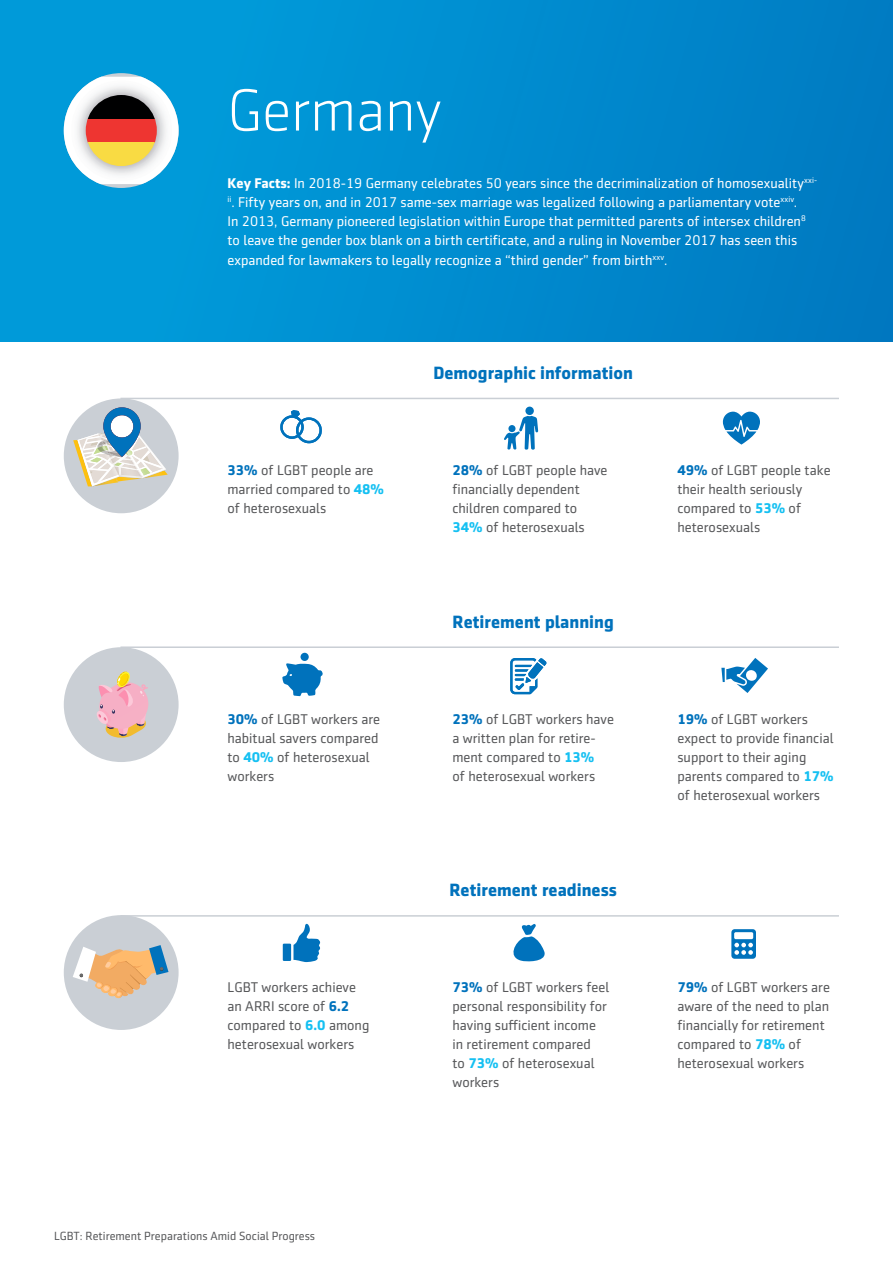
<style>
.page{position:relative;width:893px;height:1263px;background:#fff}
.page>*{position:absolute;margin:0;border:0;box-sizing:border-box;transform-origin:0 0}
.t1{font:300 60px "Sentico Sans DT";color:#fff}
.t2{font:700 18px "Sentico Sans DT";color:#0072bc}
.t3{font:14.25px/19.2px "Sentico Sans DT";color:#57585a}
.t4{font:14.25px/19.2px "Sentico Sans DT";color:#fff}
.t5{font:12px "Sentico Sans DT";color:#57585a}
.s1{font-weight:700}
.s2{font-weight:700;color:#0072bc}
.s3{font-weight:700;color:#15c0f2}
</style>
<div class="page">
<div style="left:0;top:0;width:893px;height:341px;background:linear-gradient(to right,#01a0dd,#007bc2)"></div>
<div style="left:64px;top:398px;width:115px;height:115px;background:#cacfd5;border-radius:50%"></div>
<img style="left:64px;top:77px;width:115px;height:107px">
<svg style="left:86px;top:95px;width:71px;height:24px;background:#454546"></svg>
<div style="left:86px;top:119px;width:71px;height:23px;background:#ee3531"></div>
<svg style="left:86px;top:142px;width:71px;height:24px;background:#f0db73"></svg>
<div style="left:64px;top:647px;width:115px;height:115px;background:#cacfd5;border-radius:50%"></div>
<div style="left:64px;top:915px;width:115px;height:115px;background:#cacfd5;border-radius:50%"></div>
<img style="left:73px;top:440px;width:4px;height:12px">
<svg style="left:77px;top:407px;width:89px;height:79px"></svg>
<svg style="left:723px;top:412px;width:37px;height:33px"></svg>
<svg style="left:280px;top:410px;width:42px;height:33px"></svg>
<div style="left:300px;top:653px;width:9px;height:8px;background:#0072bc;border-radius:50%"></div>
<svg style="left:282px;top:663px;width:41px;height:33px"></svg>
<svg style="left:510px;top:658px;width:37px;height:36px"></svg>
<svg style="left:721px;top:658px;width:47px;height:35px"></svg>
<svg style="left:293px;top:924px;width:27px;height:38px"></svg>
<div style="left:283px;top:944px;width:8px;height:17px;background:#0072bc"></div>
<svg style="left:513px;top:924px;width:32px;height:38px"></svg>
<svg style="left:731px;top:929px;width:25px;height:30px"></svg>
<hr style="left:120px;top:398px;width:719px;height:1px;background:#cacfd5">
<hr style="left:120px;top:646px;width:719px;height:2px;background:#cacfd5">
<hr style="left:120px;top:915px;width:719px;height:2px;background:#cacfd5">
<svg style="left:97px;top:671px;width:51px;height:67px"></svg>
<svg style="left:73px;top:945px;width:96px;height:53px"></svg>
<div style="left:525px;top:407px;width:9px;height:8px;background:#0072bc;border-radius:50%"></div>
<svg style="left:504px;top:416px;width:34px;height:34px"></svg>
<div style="left:508px;top:425px;width:7px;height:7px;background:#0072bc;border-radius:50%"></div>
<p class="t1" style="left:227px;top:78px;width:215px">Germany</p>
<p class="t4" style="left:227px;top:174px;width:591px"><span class="s1">Key Facts:</span> In 2018-19 Germany celebrates 50 years since the decriminalization of homosexuality<sup>xxi&shy;ii</sup>. Fifty years on, and in 2017 same-sex marriage was legalized following a parliamentary vote<sup>xxiv</sup>.<br>In 2013, Germany pioneered legislation within Europe that permitted parents of intersex children<sup>8 </sup>to leave the gender box blank on a birth certificate, and a ruling in November 2017 has seen this expanded for lawmakers to legally recognize a “third gender” from birth<sup>xxv</sup>.</p>
<p class="t3" style="left:227px;top:461px;width:158px"><span class="s2">33%</span> of LGBT people are married compared to <span class="s3">48% </span>of heterosexuals</p>
<p class="t3" style="left:227px;top:709px;width:154px"><span class="s2">30%</span> of LGBT workers are habitual savers compared to <span class="s3">40%</span> of heterosexual workers</p>
<p class="t3" style="left:227px;top:977px;width:143px">LGBT workers achieve an ARRI score of <span class="s2">6.2 </span>compared to <span class="s3">6.0</span> among heterosexual workers</p>
<p class="t2" style="left:433px;top:363px;width:201px">Demographic information</p>
<p class="t3" style="left:452px;top:461px;width:157px"><span class="s2">28%</span> of LGBT people have financially dependent children compared to<br><span class="s3">34%</span> of heterosexuals</p>
<p class="t2" style="left:453px;top:611px;width:163px">Retirement planning</p>
<p class="t3" style="left:452px;top:709px;width:163px"><span class="s2">23%</span> of LGBT workers have a written plan for retire&shy;ment compared to <span class="s3">13%<br></span>of heterosexual workers</p>
<p class="t2" style="left:449px;top:879px;width:169px">Retirement readiness</p>
<p class="t3" style="left:452px;top:977px;width:158px"><span class="s2">73%</span> of LGBT workers feel personal responsibility for having sufficient income in retirement compared<br>to <span class="s3">73%</span> of heterosexual workers</p>
<p class="t3" style="left:677px;top:461px;width:155px"><span class="s2">49%</span> of LGBT people take their health seriously compared to <span class="s3">53%</span> of heterosexuals</p>
<p class="t3" style="left:677px;top:709px;width:158px"><span class="s2">19%</span> of LGBT workers expect to provide financial support to their aging parents compared to <span class="s3">17% </span>of heterosexual workers</p>
<p class="t3" style="left:677px;top:977px;width:154px"><span class="s2">79%</span> of LGBT workers are aware of the need to plan financially for retirement compared to <span class="s3">78%</span> of</p>
<p class="t3" style="left:677px;top:1054px;width:128px">heterosexual workers</p>
<p class="t5" style="left:54px;top:1230px;width:263px">LGBT: Retirement Preparations Amid Social Progress</p>
</div>
